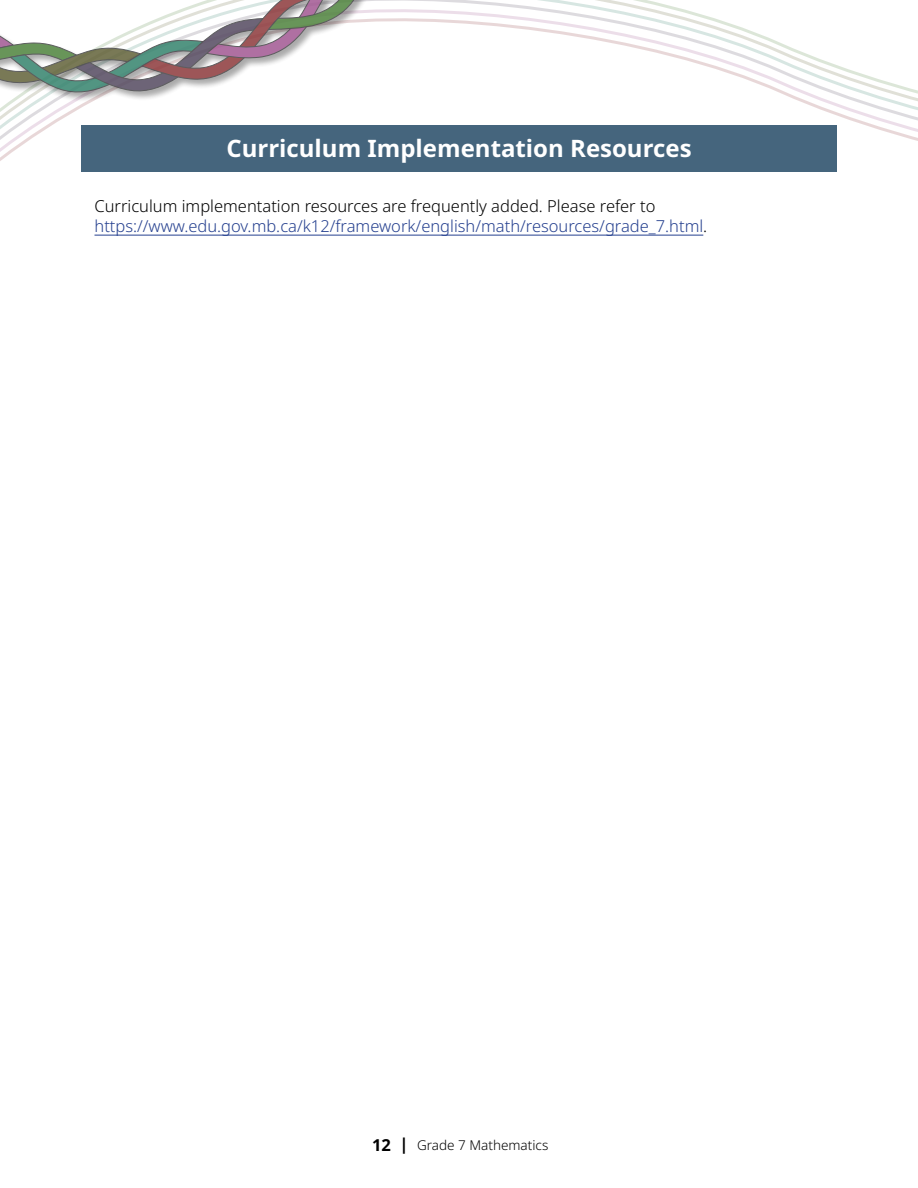
<style>
.page{position:relative;width:918px;height:1188px;background:#fff}
.page>*{position:absolute;margin:0;border:0;box-sizing:border-box;transform-origin:0 0}
.H2_White{font:700 24px "Noto Sans";color:#fff}
.Paragraph{font:300 16.5px/19.8px "Noto Sans";color:#25408f}
.t1{font:300 13.5px "Noto Sans";color:#000}
.s1{color:#000}
.s2{font-weight:700;font-size:16.5px}
</style>
<div class="page">
<svg style="left:0;top:0;width:918px;height:172px"></svg>
<div style="left:0;top:0;width:515px;height:102px;background:#000;opacity:.4"></div>
<svg style="left:0;top:0;width:407px;height:96px"></svg>
<div style="left:81px;top:125px;width:756px;height:46px;background:#45657d"></div>
<hr style="left:94px;top:235px;width:609px;height:1px;background:#25408f">
<h2 class="H2_White" style="left:226px;top:132px;width:467px">Curriculum Implementation Resources</h2>
<p class="Paragraph" style="left:94px;top:197px;width:614px"><span class="s1">Curriculum implementation resources are frequently added. Please refer to </span>https://www.edu.gov.mb.ca/k12/framework/english/math/resources/grade_7.html<span class="s1">.</span></p>
<p class="t1" style="left:372px;top:1135px;width:178px"><span class="s2">12 |</span> Grade 7 Mathematics</p>
</div>
